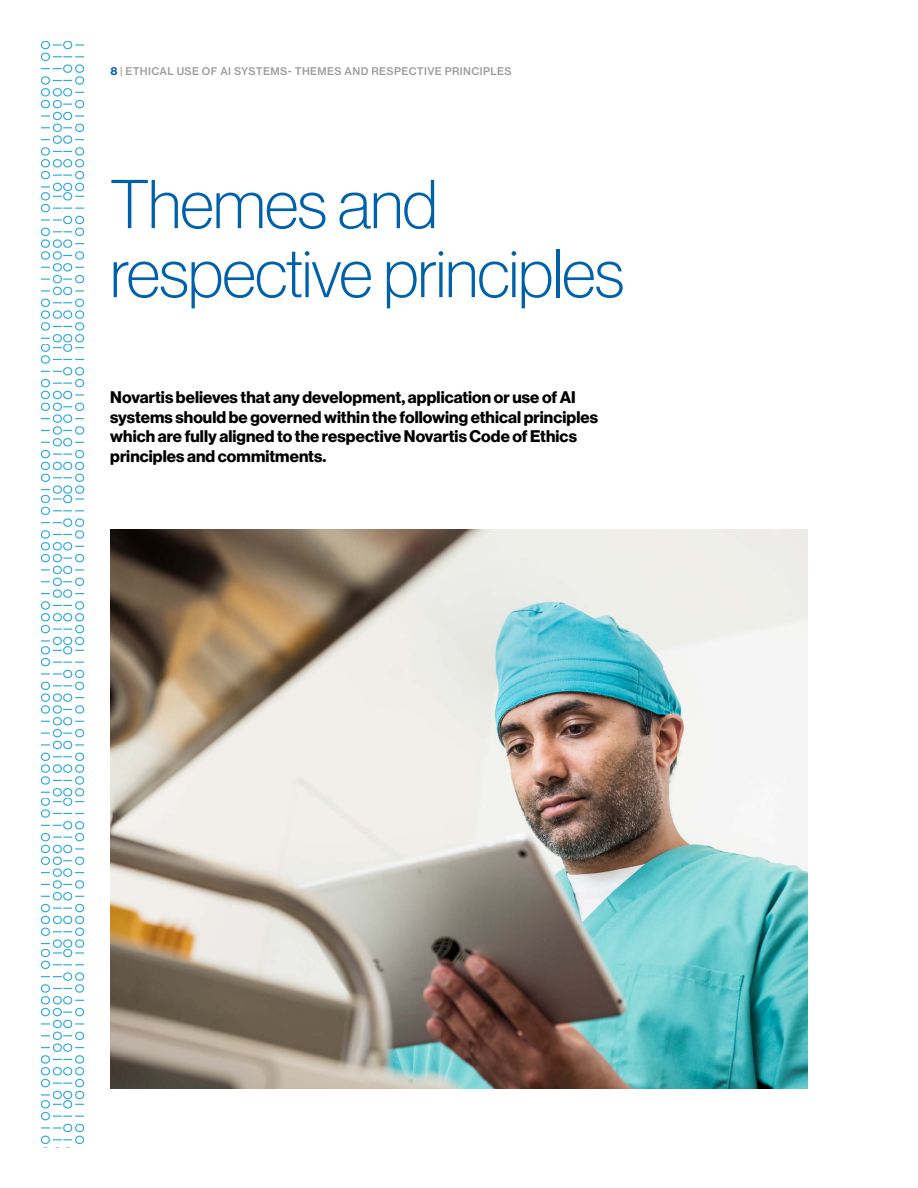
<style>
.page{position:relative;width:918px;height:1188px;background:#fff}
.page>*{position:absolute;margin:0;border:0;box-sizing:border-box;transform-origin:0 0}
.t1{font:100 67.5px/69px "Volta Modern Display 35";letter-spacing:-.01em;color:#0061ab}
.t2{font:700 16.5px/19.5px "Volta Modern Display 75";letter-spacing:.005em;color:#000}
.t3{font:500 10.5px "Volta Modern Text 65";letter-spacing:.035em;color:#9d9d9c}
.s1{font-family:"Volta Modern Text 75";font-weight:700;color:#0061ab}
</style>
<div class="page">
<svg style="left:41px;top:41px;width:44px;height:1107px"></svg>
<img style="left:110px;top:529px;width:698px;height:560px">
<p class="t3" style="left:110px;top:65px;width:403px"><span class="s1">8</span> | ETHICAL USE OF AI SYSTEMS- THEMES AND RESPECTIVE PRINCIPLES</p>
<h1 class="t1" style="left:110px;top:169px;width:516px">Themes and respective principles</h1>
<p class="t2" style="left:110px;top:388px;width:489px">Novartis believes that any development, application or use of AI systems should be governed within the following ethical principles which are fully aligned to the respective Novartis Code of Ethics principles and commitments.</p>
</div>
